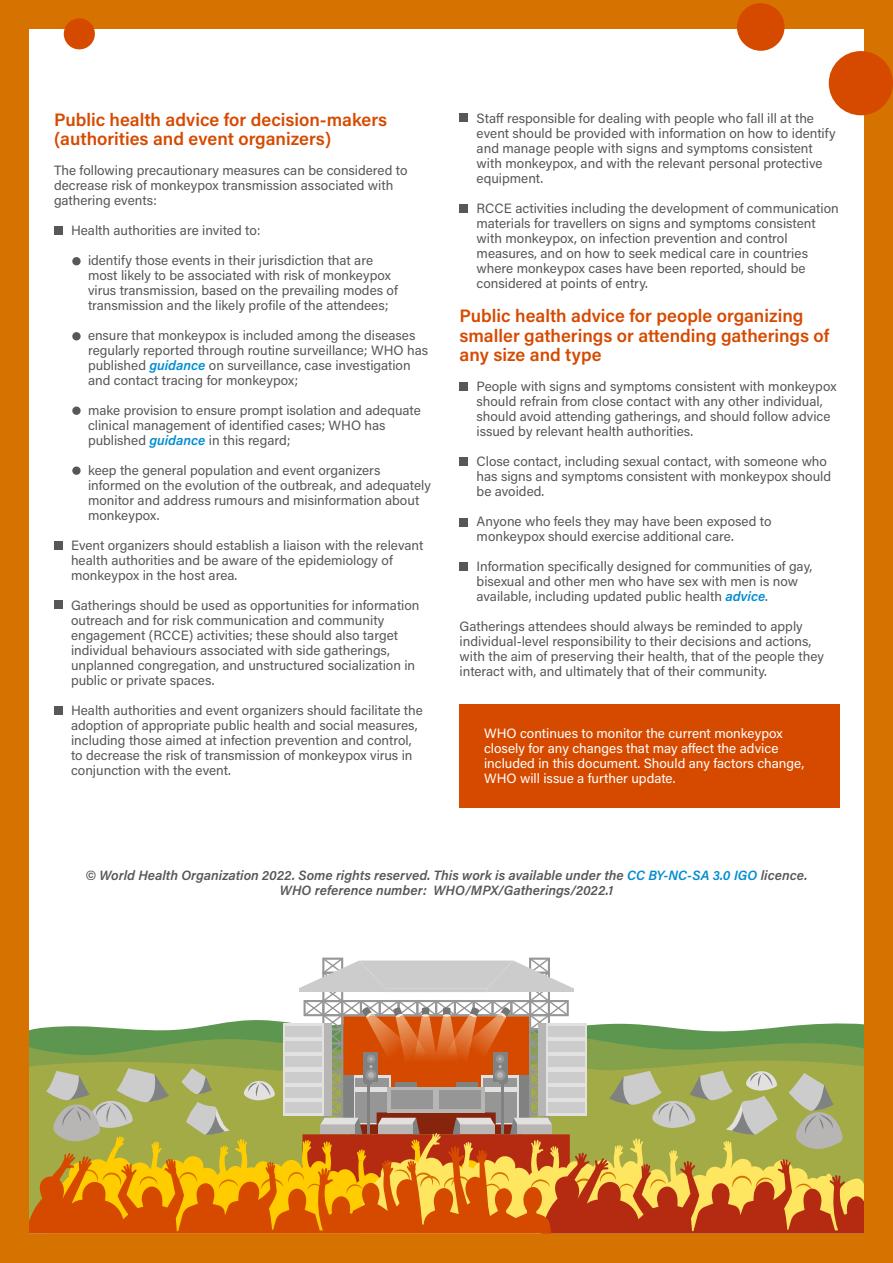
<style>
.page{position:relative;width:893px;height:1263px;background:#fff}
.page>*{position:absolute;margin:0;border:0;box-sizing:border-box;transform-origin:0 0}
.t1{font:600 18px/19.5px "Acumin Pro";color:#d64a00}
.t2{font:13.5px/15px "Acumin Pro";color:#575757}
.t3{font:13.5px/15px "Acumin Pro";color:#fff}
.t4{font:italic 600 13.5px/15px "Acumin Pro";color:#575757;text-align:center}
.s1{font-weight:600;font-style:italic;color:#008cd1}
.s2{color:#008cd1}
</style>
<div class="page">
<div style="left:0;top:0;width:893px;height:1262px;background:#d67300"></div>
<div style="left:29px;top:29px;width:835px;height:1204px;background:#fff"></div>
<svg style="left:29px;top:957px;width:835px;height:276px"></svg>
<div style="left:64px;top:18px;width:31px;height:31px;background:#d64a00;border-radius:50%"></div>
<div style="left:737px;top:3px;width:48px;height:48px;background:#d64a00;border-radius:50%"></div>
<div style="left:829px;top:51px;width:64px;height:64px;background:#d64a00;border-radius:50%"></div>
<div style="left:54px;top:226px;width:8px;height:9px;background:#575757"></div>
<div style="left:54px;top:600px;width:8px;height:9px;background:#575757"></div>
<div style="left:54px;top:542px;width:8px;height:8px;background:#575757"></div>
<div style="left:54px;top:706px;width:8px;height:8px;background:#575757"></div>
<div style="left:72px;top:257px;width:9px;height:8px;background:#575757;border-radius:50%"></div>
<div style="left:72px;top:332px;width:9px;height:8px;background:#575757;border-radius:50%"></div>
<div style="left:72px;top:406px;width:9px;height:9px;background:#575757;border-radius:50%"></div>
<div style="left:72px;top:466px;width:9px;height:9px;background:#575757;border-radius:50%"></div>
<div style="left:460px;top:113px;width:8px;height:8px;background:#575757"></div>
<div style="left:460px;top:204px;width:8px;height:8px;background:#575757"></div>
<div style="left:460px;top:383px;width:8px;height:8px;background:#575757"></div>
<div style="left:460px;top:457px;width:8px;height:9px;background:#575757"></div>
<div style="left:460px;top:518px;width:8px;height:8px;background:#575757"></div>
<div style="left:460px;top:563px;width:8px;height:8px;background:#575757"></div>
<div style="left:460px;top:704px;width:380px;height:103px;background:#d64a00"></div>
<h1 class="t1" style="left:54px;top:109px;width:335px">Public health advice for decision-makers (authorities and event organizers)</h1>
<p class="t2" style="left:54px;top:163px;width:355px">The following precautionary measures can be considered to decrease risk of monkeypox transmission associated with gathering events:</p>
<p class="t2" style="left:71px;top:223px;width:191px">Health authorities are invited to:</p>
<p class="t2" style="left:88px;top:253px;width:311px">identify those events in their jurisdiction that are most likely to be associated with risk of monkeypox virus transmission, based on the prevailing modes of transmission and the likely profile of the attendees;</p>
<p class="t2" style="left:88px;top:328px;width:342px">ensure that monkeypox is included among the diseases regularly reported through routine surveillance; WHO has published <span class="s1">guidance</span> on surveillance, case investigation and contact tracing for monkeypox;</p>
<p class="t2" style="left:88px;top:403px;width:334px">make provision to ensure prompt isolation and adequate clinical management of identified cases; WHO has published <span class="s1">guidance</span> in this regard;</p>
<p class="t2" style="left:88px;top:463px;width:345px">keep the general population and event organizers informed on the evolution of the outbreak, and adequately monitor and address rumours and misinformation about monkeypox.</p>
<p class="t2" style="left:71px;top:538px;width:354px">Event organizers should establish a liaison with the relevant health authorities and be aware of the epidemiology of monkeypox in the host area.</p>
<p class="t2" style="left:71px;top:598px;width:350px">Gatherings should be used as opportunities for information outreach and for risk communication and community engagement (RCCE) activities; these should also target individual behaviours associated with side gatherings, unplanned congregation, and unstructured socialization in public or private spaces.</p>
<p class="t2" style="left:71px;top:703px;width:353px">Health authorities and event organizers should facilitate the adoption of appropriate public health and social measures, including those aimed at infection prevention and control, to decrease the risk of transmission of monkeypox virus in conjunction with the event.</p>
<p class="t2" style="left:477px;top:110px;width:361px">Staff responsible for dealing with people who fall ill at the event should be provided with information on how to identify and manage people with signs and symptoms consistent with monkeypox, and with the relevant personal protective equipment.</p>
<p class="t2" style="left:477px;top:200px;width:364px">RCCE activities including the development of communication materials for travellers on signs and symptoms consistent with monkeypox, on infection prevention and control measures, and on how to seek medical care in countries where monkeypox cases have been reported, should be considered at points of entry.</p>
<h1 class="t1" style="left:460px;top:305px;width:371px">Public health advice for people organizing smaller gatherings or attending gatherings of any size and type</h1>
<p class="t2" style="left:477px;top:378px;width:361px">People with signs and symptoms consistent with monkeypox should refrain from close contact with any other individual, should avoid attending gatherings, and should follow advice issued by relevant health authorities.</p>
<p class="t2" style="left:477px;top:453px;width:356px">Close contact, including sexual contact, with someone who has signs and symptoms consistent with monkeypox should be avoided.</p>
<p class="t2" style="left:477px;top:513px;width:296px">Anyone who feels they may have been exposed to monkeypox should exercise additional care.</p>
<p class="t2" style="left:477px;top:558px;width:337px">Information specifically designed for communities of gay, bisexual and other men who have sex with men is now available, including updated public health <span class="s1">advice</span>.</p>
<p class="t2" style="left:460px;top:618px;width:366px">Gatherings attendees should always be reminded to apply individual-level responsibility to their decisions and actions, with the aim of preserving their health, that of the people they interact with, and ultimately that of their community.</p>
<p class="t3" style="left:484px;top:725px;width:322px">WHO continues to monitor the current monkeypox closely for any changes that may affect the advice included in this document. Should any factors change, WHO will issue a further update.</p>
<p class="t4" style="left:85px;top:867px;width:723px">© World Health Organization 2022. Some rights reserved. This work is available under the <span class="s2">CC BY-NC-SA 3.0 IGO</span> licence.<br>WHO reference number: WHO/MPX/Gatherings/2022.1</p>
</div>
